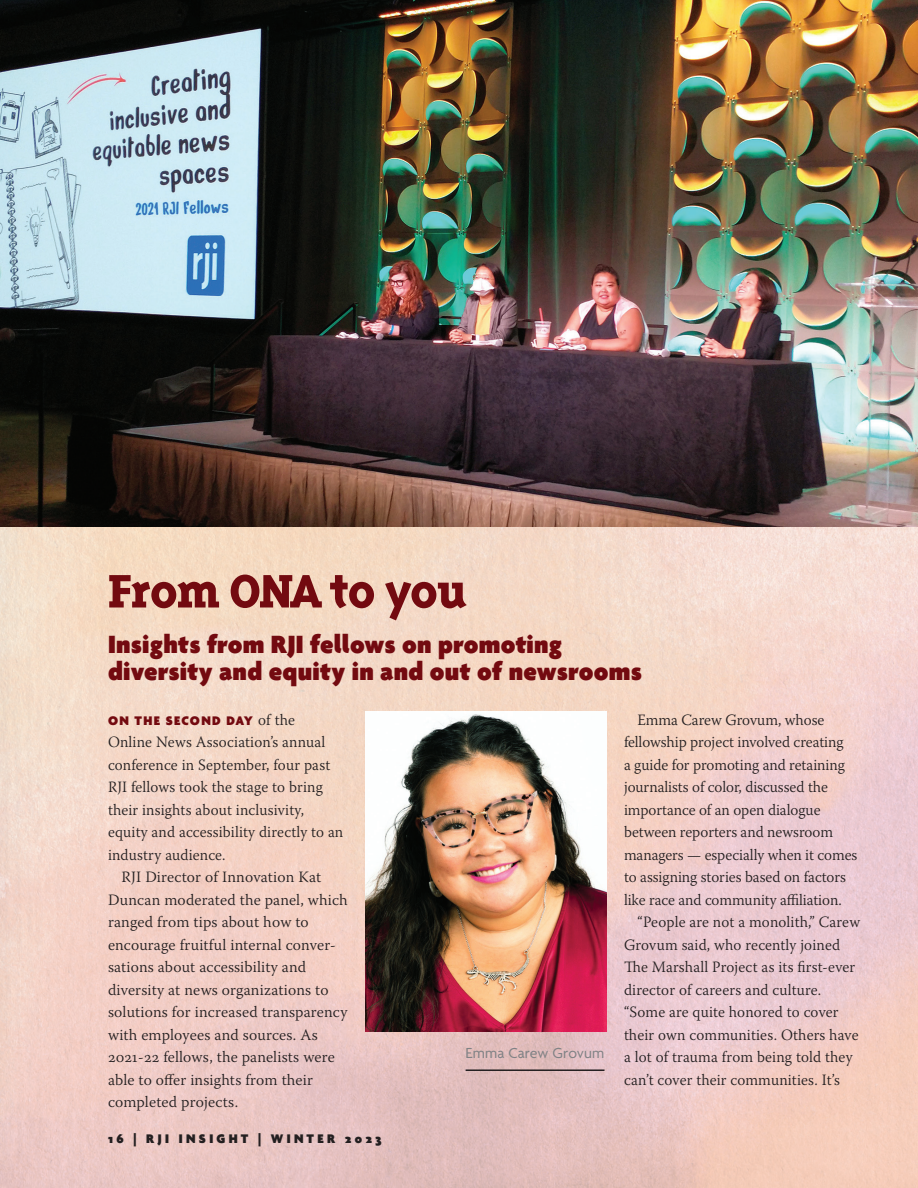
<style>
.page{position:relative;width:918px;height:1188px;background:#fff}
.page>*{position:absolute;margin:0;border:0;box-sizing:border-box;transform-origin:0 0}
.t1{font:800 54px "Triplex Serif OT";letter-spacing:-.025em;color:#730a10}
.t2{font:900 27px/27px "Agenda One";letter-spacing:.01em;color:#730a10}
.t3{font:300 15.75px/22.5px "Warnock Pro";letter-spacing:.01em;color:#231f20}
.t4{font:15.75px "Agenda One";letter-spacing:.01em;color:#808285}
.t5{font:900 13.5px "Agenda One";letter-spacing:.25em;color:#231f20}
.t6{font:900 13.5px "Agenda One";letter-spacing:.095em;color:#730a10}
.s1{font-family:"Warnock Pro";font-weight:300;font-size:15.75px;color:#231f20}
</style>
<div class="page">
<img style="left:0;top:526px;width:918px;height:662px">
<img style="left:0;top:0;width:918px;height:526px">
<hr style="left:466px;top:1069px;width:138px;height:2px;background:#231f20">
<img style="left:366px;top:711px;width:240px;height:321px">
<h1 class="t1" style="left:108px;top:561px;width:361px">From ONA to you</h1>
<h2 class="t2" style="left:108px;top:630px;width:535px">Insights from RJI fellows on promoting diversity and equity in and out of newsrooms</h2>
<p class="t6" style="left:108px;top:712px;width:188px">ON THE SECOND DAY <span class="s1">of the</span></p>
<p class="t3" style="left:108px;top:730px;width:237px">Online News Association’s annual conference in September, four past RJI fellows took the stage to bring their insights about inclusivity, equity and accessibility directly to an industry audience.</p>
<p class="t3" style="left:108px;top:865px;width:241px;text-indent:13px">RJI Director of Innovation Kat<br>Duncan moderated the panel, which ranged from tips about how to encourage fruitful internal conver&shy;sations about accessibility and diversity at news organizations to solutions for increased transparency with employees and sources. As<br>2021-22 fellows, the panelists were able to offer insights from their completed projects.</p>
<p class="t3" style="left:638px;top:708px;width:188px">Emma Carew Grovum, whose</p>
<p class="t3" style="left:624px;top:730px;width:221px">fellowship project involved creating</p>
<p class="t3" style="left:624px;top:753px;width:222px">a guide for promoting and retaining</p>
<p class="t3" style="left:624px;top:775px;width:205px">journalists of color, discussed the</p>
<p class="t3" style="left:624px;top:798px;width:198px">importance of an open dialogue</p>
<p class="t3" style="left:624px;top:820px;width:211px">between reporters and newsroom</p>
<p class="t3" style="left:624px;top:843px;width:235px">managers — especially when it comes</p>
<p class="t3" style="left:624px;top:865px;width:223px">to assigning stories based on factors</p>
<p class="t3" style="left:624px;top:888px;width:219px">like race and community affiliation.</p>
<p class="t3" style="left:638px;top:910px;width:224px">“People are not a monolith,” Carew</p>
<p class="t3" style="left:624px;top:933px;width:218px">Grovum said, who recently joined</p>
<p class="t3" style="left:624px;top:955px;width:233px">The Marshall Project as its first-ever</p>
<p class="t3" style="left:624px;top:978px;width:199px">director of careers and culture.</p>
<p class="t3" style="left:624px;top:1000px;width:216px">“Some are quite honored to cover</p>
<p class="t3" style="left:624px;top:1023px;width:236px">their own communities. Others have</p>
<p class="t3" style="left:624px;top:1045px;width:230px">a lot of trauma from being told they</p>
<p class="t3" style="left:624px;top:1068px;width:217px">can’t cover their communities. It’s</p>
<p class="t4" style="left:465px;top:1044px;width:141px">Emma Carew Grovum</p>
<p class="t5" style="left:108px;top:1131px;width:275px">16 | RJI INSIGHT | WINTER 2023</p>
</div>
